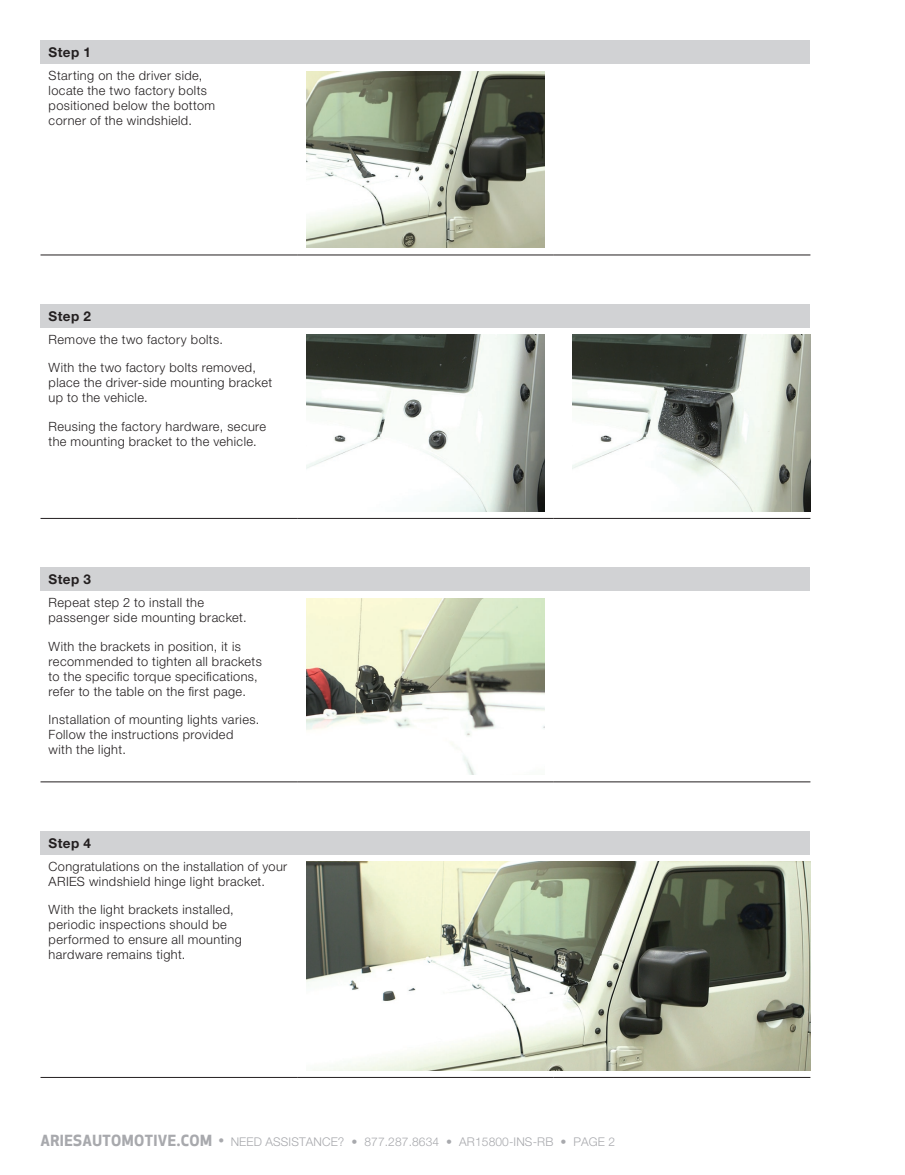
<style>
.page{position:relative;width:905px;height:1175px;background:#fff}
.page>*{position:absolute;margin:0;border:0;box-sizing:border-box;transform-origin:0 0}
.t1{font:700 13.5px "Helvetica Neue LT Std";letter-spacing:.03em;color:#231f20}
.t2{font:300 12.75px/15px "Helvetica Neue LT Std";letter-spacing:.03em;color:#231f20}
.t3{font:300 12px "Helvetica Neue LT Std";letter-spacing:.01em;color:#a8a9ad}
.s1{font-family:"Apex New";font-weight:700;font-size:15px}
.s2{font-family:"Apex New";font-weight:500;font-size:15px}
</style>
<div class="page">
<div style="left:40px;top:40px;width:770px;height:24px;background:#d1d2d4"></div>
<hr style="left:40px;top:254px;width:257px;height:1px;background:#231f20">
<hr style="left:297px;top:254px;width:257px;height:1px;background:#231f20">
<hr style="left:554px;top:254px;width:256px;height:1px;background:#231f20">
<img style="left:306px;top:71px;width:239px;height:177px">
<div style="left:40px;top:304px;width:770px;height:24px;background:#d1d2d4"></div>
<hr style="left:40px;top:518px;width:257px;height:1px;background:#231f20">
<hr style="left:297px;top:518px;width:257px;height:1px;background:#231f20">
<hr style="left:554px;top:518px;width:256px;height:1px;background:#231f20">
<img style="left:306px;top:335px;width:239px;height:176px">
<img style="left:572px;top:335px;width:238px;height:176px">
<div style="left:40px;top:567px;width:770px;height:24px;background:#d1d2d4"></div>
<hr style="left:40px;top:781px;width:257px;height:1px;background:#231f20">
<hr style="left:297px;top:781px;width:257px;height:1px;background:#231f20">
<hr style="left:554px;top:781px;width:256px;height:1px;background:#231f20">
<img style="left:306px;top:598px;width:239px;height:177px">
<div style="left:40px;top:831px;width:770px;height:23px;background:#d1d2d4"></div>
<hr style="left:40px;top:1077px;width:257px;height:1px;background:#231f20">
<hr style="left:297px;top:1077px;width:257px;height:1px;background:#231f20">
<hr style="left:554px;top:1077px;width:256px;height:1px;background:#231f20">
<img style="left:306px;top:861px;width:504px;height:209px">
<p class="t1" style="left:49px;top:44px;width:44px">Step 1</p>
<p class="t2" style="left:49px;top:68px;width:168px">Starting on the driver side, locate the two factory bolts positioned below the bottom corner of the windshield.</p>
<p class="t1" style="left:49px;top:307px;width:44px">Step 2</p>
<p class="t2" style="left:49px;top:331px;width:176px">Remove the two factory bolts.</p>
<p class="t2" style="left:49px;top:360px;width:225px">With the two factory bolts removed, place the driver-side mounting bracket up to the vehicle.</p>
<p class="t2" style="left:49px;top:418px;width:219px">Reusing the factory hardware, secure the mounting bracket to the vehicle.</p>
<p class="t1" style="left:49px;top:571px;width:44px">Step 3</p>
<p class="t2" style="left:49px;top:595px;width:199px">Repeat step 2 to install the passenger side mounting bracket.</p>
<p class="t2" style="left:49px;top:638px;width:215px">With the brackets in position, it is recommended to tighten all brackets to the specific torque specifications, refer to the table on the first page.</p>
<p class="t2" style="left:49px;top:712px;width:212px">Installation of mounting lights varies.<br>Follow the instructions provided with the light.</p>
<p class="t1" style="left:49px;top:834px;width:44px">Step 4</p>
<p class="t2" style="left:49px;top:858px;width:240px">Congratulations on the installation of your<br>ARIES windshield hinge light bracket.</p>
<p class="t2" style="left:49px;top:902px;width:195px">With the light brackets installed, periodic inspections should be performed to ensure all mounting hardware remains tight.</p>
<p class="t3" style="left:40px;top:1134px;width:576px"><span class="s1">ARIESAUTOMOTIVE.COM</span> <span class="s2">•</span> NEED ASSISTANCE? • 877.287.8634 • AR15800-INS-RB • PAGE 2</p>
</div>
